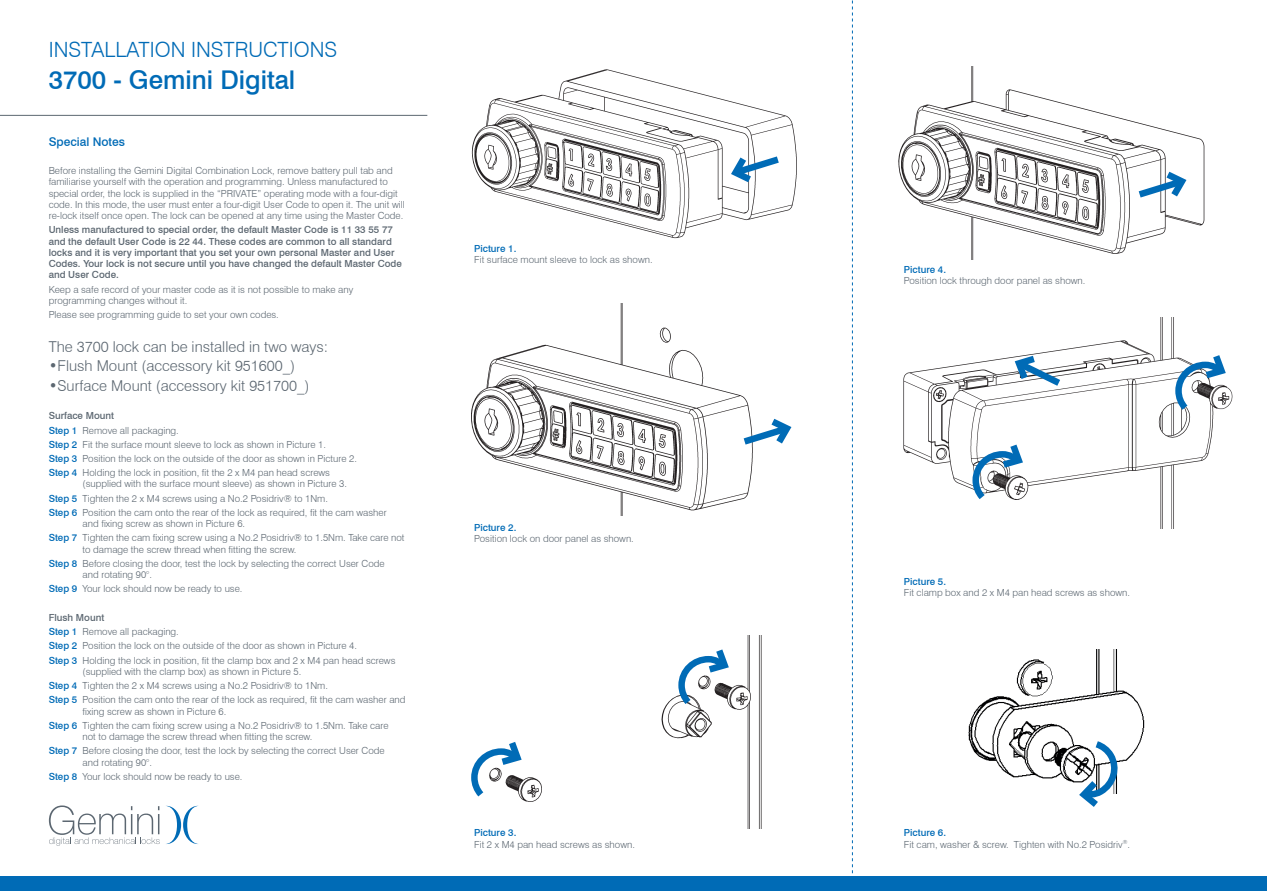
<style>
.page{position:relative;width:1267px;height:891px;background:#fff}
.page>*{position:absolute;margin:0;border:0;box-sizing:border-box;transform-origin:0 0}
.t1{font:500 25.8px "Swiss 721 BT";color:#006bb6}
.t2{font:300 21px "Swiss 721 BT";color:#006bb6}
.t3{font:300 15px "Swiss 721 BT";color:#5c6771}
.t4{font:500 12px "Swiss 721 BT";color:#006bb6}
.t5{font:300 9.75px/14.2px "Swiss 721 BT";color:#5c6771}
.t6{font:500 9.75px/11.2px "Swiss 721 BT";color:#5c6771}
.t7{font:500 9.75px "Swiss 721 BT";color:#006bb6}
.s1{font-weight:500}
.s2{font-weight:500;color:#006bb6}
</style>
<div class="page">
<img style="left:471px;top:69px;width:326px;height:170px">
<img style="left:472px;top:304px;width:281px;height:211px">
<img style="left:526px;top:635px;width:236px;height:193px">
<div style="left:0;top:876px;width:1266px;height:14px;background:#006bb6"></div>
<hr style="left:0;top:115px;width:427px;height:1px;background:#5c6771">
<svg style="left:726px;top:150px;width:59px;height:38px"></svg>
<svg style="left:736px;top:413px;width:56px;height:37px"></svg>
<svg style="left:675px;top:642px;width:58px;height:69px"></svg>
<svg style="left:471px;top:742px;width:55px;height:60px"></svg>
<svg style="left:49px;top:805px;width:149px;height:40px"></svg>
<img style="left:898px;top:66px;width:307px;height:193px">
<svg style="left:1131px;top:166px;width:59px;height:38px"></svg>
<img style="left:903px;top:317px;width:330px;height:211px">
<svg style="left:969px;top:402px;width:63px;height:126px"></svg>
<svg style="left:1121px;top:348px;width:109px;height:108px"></svg>
<svg style="left:1010px;top:351px;width:57px;height:40px"></svg>
<img style="left:968px;top:649px;width:177px;height:134px">
<svg style="left:1074px;top:736px;width:48px;height:71px"></svg>
<svg style="left:847px;top:0;width:6px;height:891px"></svg>
<h2 class="t2" style="left:49px;top:37px;width:290px">INSTALLATION INSTRUCTIONS</h2>
<h1 class="t1" style="left:49px;top:64px;width:248px">3700 - Gemini Digital</h1>
<p class="t4" style="left:49px;top:134px;width:78px">Special Notes</p>
<p class="t5" style="left:49px;top:165px;width:358px;line-height:11.2px">Before installing the Gemini Digital Combination Lock, remove battery pull tab and familiarise yourself with the operation and programming. Unless manufactured to special order, the lock is supplied in the “PRIVATE” operating mode with a four-digit code. In this mode, the user must enter a four-digit User Code to open it. The unit will re-lock itself once open. The lock can be opened at any time using the Master Code.</p>
<p class="t6" style="left:49px;top:224px;width:355px">Unless manufactured to special order, the default Master Code is 11 33 55 77 and the default User Code is 22 44. These codes are common to all standard locks and it is very important that you set your own personal Master and User Codes. Your lock is not secure until you have changed the default Master Code and User Code.</p>
<p class="t5" style="left:49px;top:283px;width:306px;line-height:11.2px">Keep a safe record of your master code as it is not possible to make any programming changes without it.</p>
<p class="t5" style="left:49px;top:307px;width:232px">Please see programming guide to set your own codes.</p>
<h3 class="t3" style="left:49px;top:337px;width:281px">The 3700 lock can be installed in two ways:</h3>
<h3 class="t3" style="left:49px;top:357px;width:248px">•Flush Mount (accessory kit 951600_)</h3>
<h3 class="t3" style="left:49px;top:376px;width:262px">•Surface Mount (accessory kit 951700_)</h3>
<p class="t5" style="left:49px;top:408px;width:310px"><span class="s1">Surface Mount<br></span><span class="s2">Step 1</span> Remove all packaging.<br><span class="s2">Step 2</span> Fit the surface mount sleeve to lock as shown in Picture 1.<br><span class="s2">Step 3</span> Position the lock on the outside of the door as shown in Picture 2.<br><span class="s2">Step 4</span> Holding the lock in position, fit the 2 x M4 pan head screws</p>
<p class="t5" style="left:49px;top:476px;width:339px;text-indent:34px">(supplied with the surface mount sleeve) as shown in Picture 3.<br><span class="s2">Step 5</span> Tighten the 2 x M4 screws using a No.2 Posidriv® to 1Nm.<br><span class="s2">Step 6</span> Position the cam onto the rear of the lock as required, fit the cam washer</p>
<p class="t5" style="left:49px;top:516px;width:357px;text-indent:34px">and fixing screw as shown in Picture 6.<br><span class="s2">Step 7</span> Tighten the cam fixing screw using a No.2 Posidriv® to 1.5Nm. Take care not</p>
<p class="t5" style="left:49px;top:542px;width:337px;text-indent:34px">to damage the screw thread when fitting the screw.<br><span class="s2">Step 8</span> Before closing the door, test the lock by selecting the correct User Code</p>
<p class="t5" style="left:49px;top:567px;width:195px;text-indent:34px">and rotating 90°.<br><span class="s2">Step 9</span> Your lock should now be ready to use.</p>
<p class="t5" style="left:49px;top:610px;width:348px"><span class="s1">Flush Mount<br></span><span class="s2">Step 1</span> Remove all packaging.<br><span class="s2">Step 2</span> Position the lock on the outside of the door as shown in Picture 4.<br><span class="s2">Step 3</span> Holding the lock in position, fit the clamp box and 2 x M4 pan head screws</p>
<p class="t5" style="left:49px;top:664px;width:358px;text-indent:34px">(supplied with the clamp box) as shown in Picture 5.<br><span class="s2">Step 4</span> Tighten the 2 x M4 screws using a No.2 Posidriv® to 1Nm.<br><span class="s2">Step 5</span> Position the cam onto the rear of the lock as required, fit the cam washer and</p>
<p class="t5" style="left:49px;top:703px;width:341px;text-indent:34px">fixing screw as shown in Picture 6.<br><span class="s2">Step 6</span> Tighten the cam fixing screw using a No.2 Posidriv® to 1.5Nm. Take care</p>
<p class="t5" style="left:49px;top:729px;width:337px;text-indent:34px">not to damage the screw thread when fitting the screw.<br><span class="s2">Step 7</span> Before closing the door, test the lock by selecting the correct User Code</p>
<p class="t5" style="left:49px;top:754px;width:195px;text-indent:34px">and rotating 90°.<br><span class="s2">Step 8</span> Your lock should now be ready to use.</p>
<p class="t7" style="left:474px;top:242px;width:44px">Picture 1.</p>
<p class="t5" style="left:474px;top:252px;width:180px">Fit surface mount sleeve to lock as shown.</p>
<p class="t7" style="left:474px;top:521px;width:44px">Picture 2.</p>
<p class="t5" style="left:474px;top:531px;width:161px">Position lock on door panel as shown.</p>
<p class="t7" style="left:903px;top:264px;width:44px">Picture 4.</p>
<p class="t5" style="left:903px;top:274px;width:183px">Position lock through door panel as shown.</p>
<p class="t7" style="left:903px;top:575px;width:44px">Picture 5.</p>
<p class="t5" style="left:903px;top:585px;width:228px">Fit clamp box and 2 x M4 pan head screws as shown.</p>
<p class="t7" style="left:474px;top:826px;width:44px">Picture 3.</p>
<p class="t5" style="left:474px;top:836px;width:162px">Fit 2 x M4 pan head screws as shown.</p>
<p class="t5" style="left:903px;top:827px;width:228px;line-height:11.2px"><span class="s2">Picture 6.<br></span>Fit cam, washer &amp; screw. Tighten with No.2 Posidriv<sup>®</sup>.</p>
</div>
